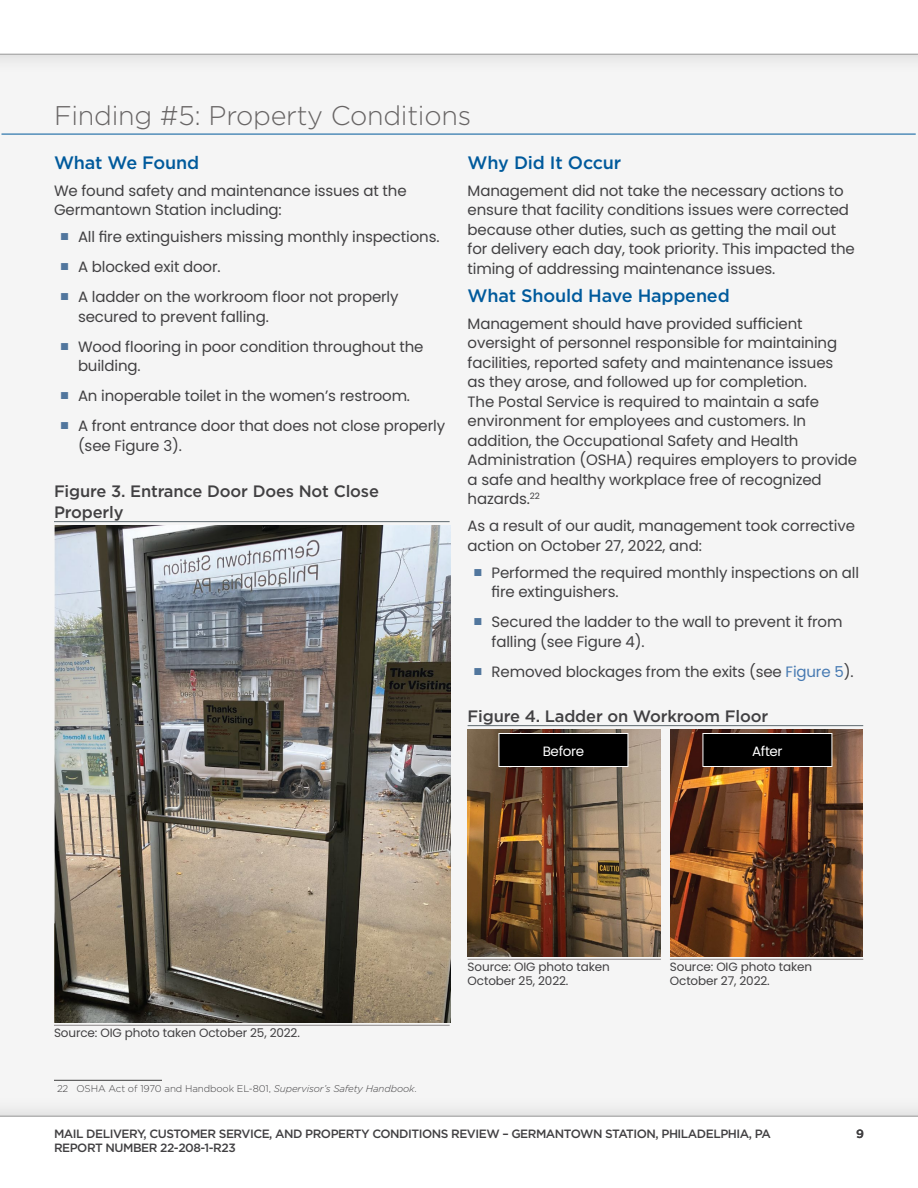
<style>
.page{position:relative;width:918px;height:1188px;background:#fff}
.page>*{position:absolute;margin:0;border:0;box-sizing:border-box;transform-origin:0 0}
.t1{font:300 27px "Gotham";letter-spacing:-.01em;color:#686565}
.t2{font:500 18px "Gotham";letter-spacing:-.01em;color:#005a9c}
.t3{font:500 16.5px/21.8px "Gotham";letter-spacing:-.01em;color:#414042}
.t4{font:15px/19.5px "Poppins";letter-spacing:-.01em;color:#414042}
.t5{font:13.5px "Poppins";letter-spacing:-.025em;color:#fff}
.t6{font:500 12px "Gotham";letter-spacing:-.04em;color:#414042}
.t7{font:12px/13.5px "Poppins";letter-spacing:-.01em;color:#414042}
.t8{font:300 9.75px "Gotham";letter-spacing:-.01em;color:#414042}
.s1{font-family:"Arial";color:#51769d}
.s2{color:#477ab2}
.s3{font-style:italic}
</style>
<div class="page">
<div style="left:0;top:23px;width:918px;height:1115px;background:#f5f5f5"></div>
<div style="left:0;top:0;width:918px;height:75px;background:#efefef"></div>
<div style="left:0;top:0;width:918px;height:54px;background:#fff"></div>
<div style="left:0;top:1095px;width:918px;height:93px;background:#efefef"></div>
<div style="left:0;top:1116px;width:918px;height:72px;background:#fff"></div>
<hr style="left:2px;top:134px;width:914px;height:1px;background:#005a9c">
<hr style="left:54px;top:1080px;width:108px;height:1px;background:#3e3e3e">
<hr style="left:54px;top:521px;width:396px;height:1px;background:#5d696f">
<hr style="left:54px;top:1025px;width:396px;height:1px;background:#8a8687">
<hr style="left:468px;top:725px;width:395px;height:1px;background:#5d696f">
<hr style="left:468px;top:959px;width:193px;height:1px;background:#8a8687">
<hr style="left:670px;top:959px;width:193px;height:1px;background:#8a8687">
<img style="left:54px;top:526px;width:396px;height:496px">
<img style="left:468px;top:730px;width:193px;height:226px">
<img style="left:670px;top:730px;width:193px;height:226px">
<div style="left:499px;top:734px;width:129px;height:32px;background:#000"></div>
<div style="left:499px;top:733px;width:129px;height:34px;border:1px solid #fff"></div>
<div style="left:703px;top:734px;width:129px;height:32px;background:#000"></div>
<div style="left:703px;top:733px;width:129px;height:34px;border:1px solid #fff"></div>
<h1 class="t1" style="left:54px;top:100px;width:419px">Finding #5: Property Conditions</h1>
<p class="t2" style="left:54px;top:152px;width:147px">What We Found</p>
<p class="t4" style="left:54px;top:181px;width:354px">We found safety and maintenance issues at the<br>Germantown Station including:</p>
<p class="t4" style="left:60px;top:228px;width:381px"><span class="s1">■</span> All fire extinguishers missing monthly inspections.</p>
<p class="t4" style="left:60px;top:258px;width:162px"><span class="s1">■</span> A blocked exit door.</p>
<p class="t4" style="left:78px;top:288px;width:322px;text-indent:-18px"><span class="s1">■</span> A ladder on the workroom floor not properly secured to prevent falling.</p>
<p class="t4" style="left:78px;top:337px;width:347px;text-indent:-18px"><span class="s1">■</span> Wood flooring in poor condition throughout the building.</p>
<p class="t4" style="left:60px;top:387px;width:352px"><span class="s1">■</span> An inoperable toilet in the women’s restroom.</p>
<p class="t4" style="left:78px;top:417px;width:369px;text-indent:-18px"><span class="s1">■</span> A front entrance door that does not close properly (see Figure 3).</p>
<p class="t3" style="left:54px;top:480px;width:326px">Figure 3. Entrance Door Does Not Close<br>Properly</p>
<p class="t2" style="left:468px;top:152px;width:155px">Why Did It Occur</p>
<p class="t4" style="left:468px;top:181px;width:389px">Management did not take the necessary actions to ensure that facility conditions issues were corrected because other duties, such as getting the mail out for delivery each day, took priority. This impacted the timing of addressing maintenance issues.</p>
<p class="t2" style="left:468px;top:285px;width:264px">What Should Have Happened</p>
<p class="t4" style="left:468px;top:314px;width:391px">Management should have provided sufficient oversight of personnel responsible for maintaining facilities, reported safety and maintenance issues<br>as they arose, and followed up for completion.<br>The Postal Service is required to maintain a safe environment for employees and customers. In addition, the Occupational Safety and Health Administration (OSHA) requires employers to provide a safe and healthy workplace free of recognized hazards.<sup>22</sup></p>
<p class="t4" style="left:468px;top:516px;width:389px">As a result of our audit, management took corrective action on October 27, 2022, and:</p>
<p class="t4" style="left:492px;top:563px;width:369px;text-indent:-18px"><span class="s1">■</span> Performed the required monthly inspections on all fire extinguishers.</p>
<p class="t4" style="left:492px;top:612px;width:352px;text-indent:-18px"><span class="s1">■</span> Secured the ladder to the wall to prevent it from falling (see Figure 4).</p>
<p class="t4" style="left:474px;top:662px;width:381px"><span class="s1">■</span> Removed blockages from the exits (see <span class="s2">Figure 5</span>).</p>
<p class="t3" style="left:468px;top:705px;width:302px">Figure 4. Ladder on Workroom Floor</p>
<p class="t5" style="left:543px;top:743px;width:43px">Before</p>
<p class="t5" style="left:752px;top:743px;width:32px">After</p>
<p class="t7" style="left:54px;top:1027px;width:247px">Source: OIG photo taken October 25, 2022.</p>
<p class="t8" style="left:57px;top:1083px;width:361px">22 OSHA Act of 1970 and Handbook EL-801, <span class="s3">Supervisor’s Safety Handbook</span>.</p>
<p class="t7" style="left:468px;top:961px;width:144px">Source: OIG photo taken<br>October 25, 2022.</p>
<p class="t7" style="left:670px;top:961px;width:144px">Source: OIG photo taken<br>October 27, 2022.</p>
<p class="t6" style="left:54px;top:1127px;width:718px">MAIL DELIVERY, CUSTOMER SERVICE, AND PROPERTY CONDITIONS REVIEW – GERMANTOWN STATION, PHILADELPHIA, PA</p>
<p class="t6" style="left:856px;top:1127px;width:9px">9</p>
<p class="t6" style="left:54px;top:1141px;width:183px">REPORT NUMBER 22-208-1-R23</p>
</div>
